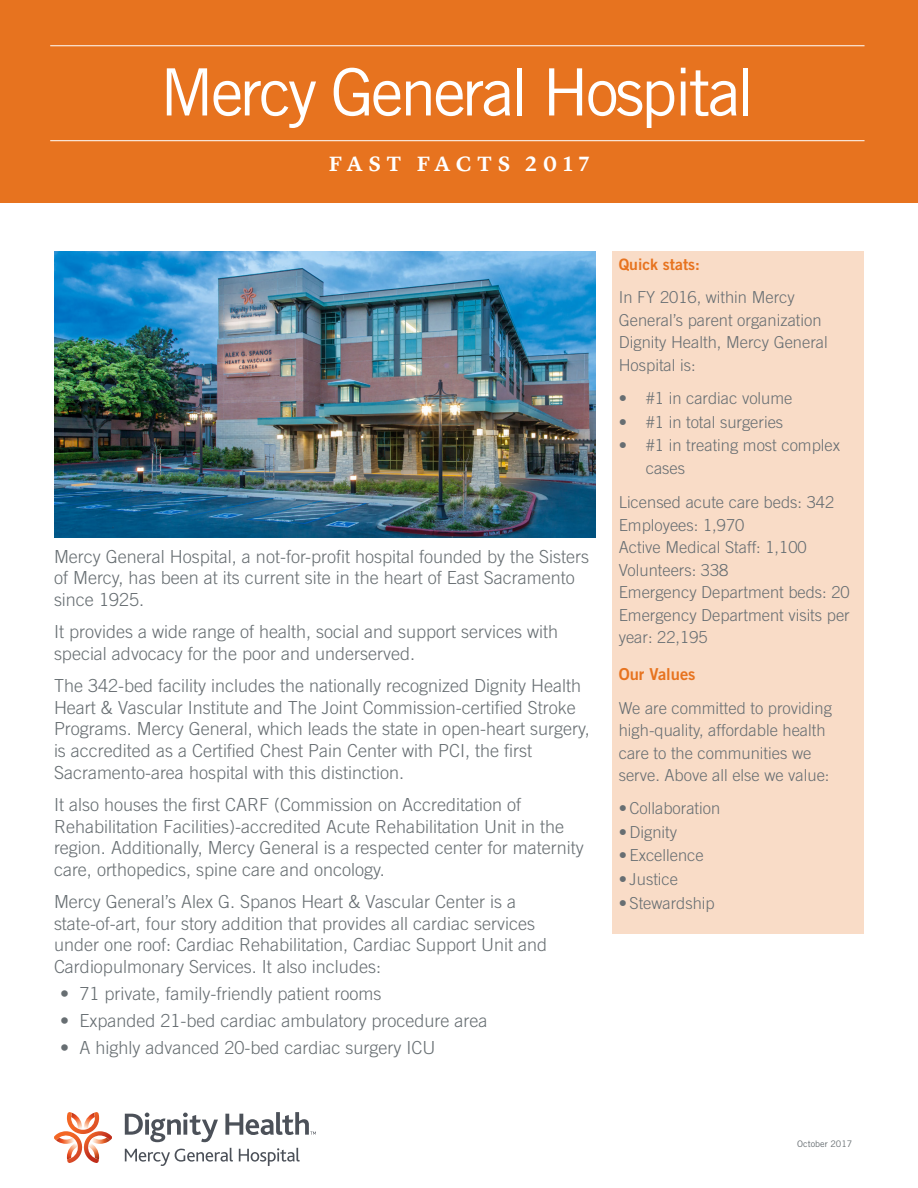
<style>
.page{position:relative;width:918px;height:1188px;background:#fff}
.page>*{position:absolute;margin:0;border:0;box-sizing:border-box;transform-origin:0 0}
.White_Headline{font:65.25px "Trade Gothic LT Std";letter-spacing:-.05em;color:#fff}
.Main_-_Eyebrows{font:600 21.45px "Lyon Text";letter-spacing:.275em;color:#fff}
.t1{font:300 18px/21.6px "Trade Gothic LT Std";color:#676e72}
.List{font:300 16.5px/22.5px "Trade Gothic LT Std";color:#676e72}
.List-2{font:16.5px "Trade Gothic LT Std Bd 2";color:#e7731f}
.Body_Copy{font:15.75px "Trade Gothic LT Std Bd 2";color:#e7731f}
.t2{font:9px "Trade Gothic LT Std";color:#676e72}
</style>
<div class="page">
<img style="left:54px;top:252px;width:541px;height:286px">
<div style="left:612px;top:252px;width:252px;height:682px;background:#f9dcc7"></div>
<div style="left:0;top:0;width:918px;height:202px;background:#e7731f"></div>
<hr style="left:50px;top:45px;width:815px;height:1px;background:#fff">
<hr style="left:50px;top:140px;width:815px;height:1px;background:#fff">
<svg style="left:54px;top:1112px;width:58px;height:51px"></svg>
<img style="left:90px;top:1141px;width:20px;height:3px">
<img style="left:90px;top:1138px;width:20px;height:3px">
<svg style="left:125px;top:1148px;width:108px;height:18px"></svg>
<svg style="left:239px;top:1148px;width:61px;height:18px"></svg>
<svg style="left:125px;top:1113px;width:93px;height:29px"></svg>
<svg style="left:225px;top:1112px;width:91px;height:23px"></svg>
<p class="White_Headline" style="left:160px;top:53px;width:597px">Mercy General Hospital</p>
<p class="Main_-_Eyebrows" style="left:329px;top:147px;width:262px">FAST FACTS 2017</p>
<p class="t1" style="left:54px;top:545px;width:537px">Mercy General Hospital, a not-for-profit hospital founded by the Sisters of Mercy, has been at its current site in the heart of East Sacramento since 1925.</p>
<p class="t1" style="left:54px;top:621px;width:506px">It provides a wide range of health, social and support services with special advocacy for the poor and underserved.</p>
<p class="t1" style="left:54px;top:675px;width:537px">The 342-bed facility includes the nationally recognized Dignity Health Heart &amp; Vascular Institute and The Joint Commission-certified Stroke Programs. Mercy General, which leads the state in open-heart surgery, is accredited as a Certified Chest Pain Center with PCI, the first Sacramento-area hospital with this distinction.</p>
<p class="t1" style="left:54px;top:793px;width:531px">It also houses the first CARF (Commission on Accreditation of Rehabilitation Facilities)-accredited Acute Rehabilitation Unit in the region. Additionally, Mercy General is a respected center for maternity care, orthopedics, spine care and oncology.</p>
<p class="t1" style="left:54px;top:891px;width:495px">Mercy General’s Alex G. Spanos Heart &amp; Vascular Center is a state-of-art, four story addition that provides all cardiac services under one roof: Cardiac Rehabilitation, Cardiac Support Unit and Cardiopulmonary Services. It also includes:</p>
<p class="t1" style="left:60px;top:982px;width:323px">• 71 private, family-friendly patient rooms</p>
<p class="t1" style="left:60px;top:1009px;width:429px">• Expanded 21-bed cardiac ambulatory procedure area</p>
<p class="t1" style="left:60px;top:1036px;width:377px">• A highly advanced 20-bed cardiac surgery ICU</p>
<p class="Body_Copy" style="left:619px;top:255px;width:83px">Quick stats:</p>
<p class="List" style="left:619px;top:286px;width:211px">In FY 2016, within Mercy<br>General’s parent organization<br>Dignity Health, Mercy General<br>Hospital is:</p>
<p class="List" style="left:619px;top:387px;width:175px">• #1 in cardiac volume</p>
<p class="List" style="left:619px;top:410px;width:166px">• #1 in total surgeries</p>
<p class="List" style="left:646px;top:434px;width:196px;text-indent:-27px">• #1 in treating most complex cases</p>
<p class="List" style="left:619px;top:491px;width:217px">Licensed acute care beds: 342<br>Employees: 1,970</p>
<p class="List" style="left:619px;top:536px;width:189px">Active Medical Staff: 1,100</p>
<p class="List" style="left:619px;top:558px;width:111px">Volunteers: 338</p>
<p class="List" style="left:619px;top:581px;width:233px">Emergency Department beds: 20</p>
<p class="List" style="left:619px;top:603px;width:233px">Emergency Department visits per year: 22,195</p>
<p class="List-2" style="left:619px;top:664px;width:78px">Our Values</p>
<p class="List" style="left:619px;top:696px;width:215px">We are committed to providing high-quality, affordable health care to the communities we serve. Above all else we value:</p>
<p class="List" style="left:619px;top:797px;width:103px">• Collaboration</p>
<p class="List" style="left:619px;top:821px;width:60px">•Dignity</p>
<p class="List" style="left:619px;top:844px;width:87px">• Excellence</p>
<p class="List" style="left:619px;top:868px;width:61px">• Justice</p>
<p class="List" style="left:619px;top:891px;width:98px">• Stewardship</p>
<p class="t2" style="left:797px;top:1138px;width:57px">October 2017</p>
</div>
